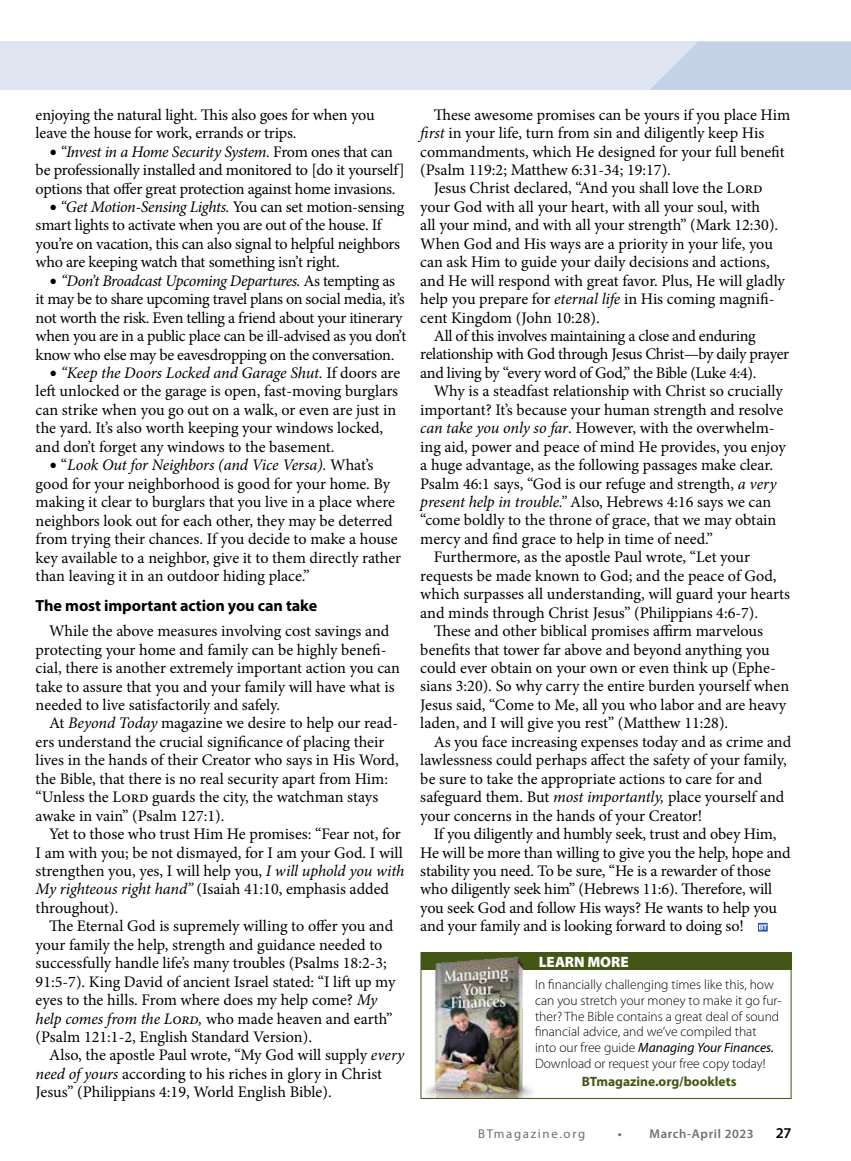
<style>
.page{position:relative;width:851px;height:1161px;background:#fff}
.page>*{position:absolute;margin:0;border:0;box-sizing:border-box;transform-origin:0 0}
.t1{font:16.2px/18.5px "Minion Pro";letter-spacing:-.005em;color:#000}
.t2{font:16.2px/18.5px "Minion Pro";letter-spacing:-.025em;color:#000}
.t3{font:700 16.2px "Myriad Pro";letter-spacing:-.005em;color:#000}
.t4{font:900 15px "Myriad Pro";color:#fff}
.t5{font:600 15px "Myriad Pro";color:#000}
.t6{font:300 13.5px/15.8px "Myriad Pro";color:#000}
.t7{font:700 13.5px "Myriad Pro";color:#445615}
.t8{font:600 12.75px "Myriad Pro";letter-spacing:.045em;color:#6d6e71}
.t9{font:12.75px "Myriad Pro";letter-spacing:.13em;color:#6d6e71}
.s1{font-style:italic;font-size:21px}
.s2{font-style:italic}
.s3{font-weight:400;font-style:italic}
</style>
<div class="page">
<div style="left:0;top:42px;width:850px;height:48px;background:#dfe6f2"></div>
<svg style="left:650px;top:42px;width:200px;height:48px;background:#c7d3e8"></svg>
<div style="left:421px;top:952px;width:370px;height:18px;background:#445615"></div>
<img style="left:425px;top:956px;width:108px;height:141px">
<div style="left:420px;top:952px;width:371px;height:147px;border:1px solid #445615"></div>
<svg style="left:758px;top:923px;width:9px;height:9px"></svg>
<p class="t1" style="left:36px;top:105px;width:340px">enjoying the natural light. This also goes for when you leave the house for work, errands or trips.</p>
<p class="t1" style="left:36px;top:142px;width:370px;text-align:center"><span class="s1">•</span> <span class="s2">“Invest in a Home Security System.</span> From ones that can<br>be professionally installed and monitored to [do it yourself] options that offer great protection against home invasions.</p>
<p class="t1" style="left:36px;top:198px;width:370px;text-indent:14px"><span class="s1">•</span> <span class="s2">“Get Motion-Sensing Lights.</span> You can set motion-sensing smart lights to activate when you are out of the house. If you’re on vacation, this can also signal to helpful neighbors who are keeping watch that something isn’t right.</p>
<p class="t2" style="left:36px;top:271px;width:372px;text-indent:13px"><span class="s1">•</span> <span class="s2">“Don’t Broadcast Upcoming Departures.</span> As tempting as it may be to share upcoming travel plans on social media, it’s not worth the risk. Even telling a friend about your itinerary when you are in a public place can be ill-advised as you don’t know who else may be eavesdropping on the conversation.</p>
<p class="t1" style="left:36px;top:364px;width:366px;text-indent:13px"><span class="s1">•</span> <span class="s2">“Keep the Doors Locked and Garage Shut.</span> If doors are left unlocked or the garage is open, fast-moving burglars can strike when you go out on a walk, or even are just in the yard. It’s also worth keeping your windows locked, and don’t forget any windows to the basement.</p>
<p class="t1" style="left:36px;top:456px;width:367px;text-indent:13px"><span class="s1">•</span> “<span class="s2">Look Out for Neighbors (and Vice Versa).</span> What’s good for your neighborhood is good for your home. By making it clear to burglars that you live in a place where neighbors look out for each other, they may be deterred from trying their chances. If you decide to make a house key available to a neighbor, give it to them directly rather than leaving it in an outdoor hiding place.”</p>
<p class="t3" style="left:36px;top:597px;width:283px">The most important action you can take</p>
<p class="t1" style="left:36px;top:622px;width:366px;text-indent:13px">While the above measures involving cost savings and protecting your home and family can be highly benefi&shy;cial, there is another extremely important action you can take to assure that you and your family will have what is needed to live satisfactorily and safely.</p>
<p class="t1" style="left:36px;top:714px;width:364px;text-indent:13px">At <span class="s2">Beyond Today</span> magazine we desire to help our read&shy;ers understand the crucial significance of placing their lives in the hands of their Creator who says in His Word, the Bible, that there is no real security apart from Him: “Unless the Lord guards the city, the watchman stays awake in vain” (Psalm 127:1).</p>
<p class="t1" style="left:36px;top:825px;width:370px;text-indent:13px">Yet to those who trust Him He promises: “Fear not, for I am with you; be not dismayed, for I am your God. I will strengthen you, yes, I will help you, <span class="s2">I will uphold you with My righteous right hand”</span> (Isaiah 41:10, emphasis added throughout).</p>
<p class="t1" style="left:36px;top:917px;width:361px;text-indent:13px">The Eternal God is supremely willing to offer you and your family the help, strength and guidance needed to successfully handle life’s many troubles (Psalms 18:2-3; 91:5-7). King David of ancient Israel stated: “I lift up my eyes to the hills. From where does my help come? <span class="s2">My help comes from the Lord,</span> who made heaven and earth” (Psalm 121:1-2, English Standard Version).</p>
<p class="t1" style="left:36px;top:1046px;width:370px;text-indent:13px">Also, the apostle Paul wrote, “My God will supply <span class="s2">every need of yours</span> according to his riches in glory in Christ<br>Jesus” (Philippians 4:19, World English Bible).</p>
<p class="t1" style="left:434px;top:105px;width:358px">These awesome promises can be yours if you place Him</p>
<p class="t1" style="left:420px;top:124px;width:345px"><span class="s2">first</span> in your life, turn from sin and diligently keep His</p>
<p class="t1" style="left:420px;top:142px;width:366px">commandments, which He designed for your full benefit</p>
<p class="t1" style="left:420px;top:161px;width:252px">(Psalm 119:2; Matthew 6:31-34; 19:17).</p>
<p class="t1" style="left:434px;top:179px;width:330px">Jesus Christ declared, “And you shall love the Lord</p>
<p class="t1" style="left:420px;top:198px;width:341px">your God with all your heart, with all your soul, with</p>
<p class="t1" style="left:420px;top:216px;width:359px">all your mind, and with all your strength” (Mark 12:30).</p>
<p class="t1" style="left:420px;top:234px;width:354px">When God and His ways are a priority in your life, you</p>
<p class="t1" style="left:420px;top:253px;width:351px">can ask Him to guide your daily decisions and actions,</p>
<p class="t1" style="left:420px;top:271px;width:366px">and He will respond with great favor. Plus, He will gladly</p>
<p class="t1" style="left:420px;top:290px;width:355px">help you prepare for <span class="s2">eternal life</span> in His coming magnifi-</p>
<p class="t1" style="left:420px;top:308px;width:181px">cent Kingdom (John 10:28).</p>
<p class="t1" style="left:434px;top:327px;width:323px">All of this involves maintaining a close and enduring</p>
<p class="t2" style="left:420px;top:345px;width:370px">relationship with God through Jesus Christ—by daily prayer</p>
<p class="t2" style="left:420px;top:364px;width:337px">and living by “every word of God,” the Bible (Luke 4:4).</p>
<p class="t1" style="left:434px;top:382px;width:351px">Why is a steadfast relationship with Christ so crucially</p>
<p class="t1" style="left:420px;top:400px;width:364px">important? It’s because your human strength and resolve</p>
<p class="t1" style="left:420px;top:419px;width:356px"><span class="s2">can take you only so far</span>. However, with the overwhelm-</p>
<p class="t1" style="left:420px;top:437px;width:367px">ing aid, power and peace of mind He provides, you enjoy</p>
<p class="t1" style="left:420px;top:456px;width:354px">a huge advantage, as the following passages make clear.</p>
<p class="t1" style="left:420px;top:474px;width:357px">Psalm 46:1 says, “God is our refuge and strength, <span class="s2">a very</span></p>
<p class="t1" style="left:420px;top:493px;width:352px"><span class="s2">present help in trouble.”</span> Also, Hebrews 4:16 says we can</p>
<p class="t1" style="left:420px;top:511px;width:357px">“come boldly to the throne of grace, that we may obtain</p>
<p class="t1" style="left:420px;top:530px;width:294px">mercy and find grace to help in time of need.”</p>
<p class="t1" style="left:434px;top:548px;width:318px">Furthermore, as the apostle Paul wrote, “Let your</p>
<p class="t1" style="left:420px;top:566px;width:358px">requests be made known to God; and the peace of God,</p>
<p class="t1" style="left:420px;top:585px;width:371px">which surpasses all understanding, will guard your hearts</p>
<p class="t1" style="left:420px;top:603px;width:339px">and minds through Christ Jesus” (Philippians 4:6-7).</p>
<p class="t1" style="left:434px;top:622px;width:331px">These and other biblical promises affirm marvelous</p>
<p class="t1" style="left:420px;top:640px;width:351px">benefits that tower far above and beyond anything you</p>
<p class="t1" style="left:420px;top:659px;width:357px">could ever obtain on your own or even think up (Ephe-</p>
<p class="t1" style="left:420px;top:677px;width:370px">sians 3:20). So why carry the entire burden yourself when</p>
<p class="t1" style="left:420px;top:696px;width:367px">Jesus said, “Come to Me, all you who labor and are heavy</p>
<p class="t1" style="left:420px;top:714px;width:309px">laden, and I will give you rest” (Matthew 11:28).</p>
<p class="t1" style="left:434px;top:733px;width:359px">As you face increasing expenses today and as crime and</p>
<p class="t1" style="left:420px;top:751px;width:368px">lawlessness could perhaps affect the safety of your family,</p>
<p class="t1" style="left:420px;top:769px;width:343px">be sure to take the appropriate actions to care for and</p>
<p class="t1" style="left:420px;top:788px;width:365px">safeguard them. But <span class="s2">most importantly,</span> place yourself and</p>
<p class="t1" style="left:420px;top:806px;width:283px">your concerns in the hands of your Creator!</p>
<p class="t1" style="left:434px;top:825px;width:344px">If you diligently and humbly seek, trust and obey Him,</p>
<p class="t1" style="left:420px;top:843px;width:372px">He will be more than willing to give you the help, hope and</p>
<p class="t1" style="left:420px;top:862px;width:352px">stability you need. To be sure, “He is a rewarder of those</p>
<p class="t1" style="left:420px;top:880px;width:353px">who diligently seek him” (Hebrews 11:6). Therefore, will</p>
<p class="t1" style="left:420px;top:899px;width:358px">you seek God and follow His ways? He wants to help you</p>
<p class="t1" style="left:420px;top:917px;width:325px">and your family and is looking forward to doing so!</p>
<p class="t4" style="left:539px;top:953px;width:91px">LEARN MORE</p>
<p class="t6" style="left:535px;top:977px;width:248px">In financially challenging times like this, how can you stretch your money to make it go fur&shy;ther? The Bible contains a great deal of sound financial advice, and we’ve compiled that<br>into our free guide <span class="s3">Managing Your Finances.<br></span>Download or request your free copy today!</p>
<p class="t7" style="left:582px;top:1074px;width:156px">BTmagazine.org/booklets</p>
<p class="t9" style="left:478px;top:1126px;width:109px">BTmagazine.org</p>
<p class="t8" style="left:617px;top:1126px;width:137px">• March-April 2023</p>
<p class="t5" style="left:775px;top:1124px;width:17px">27</p>
</div>
